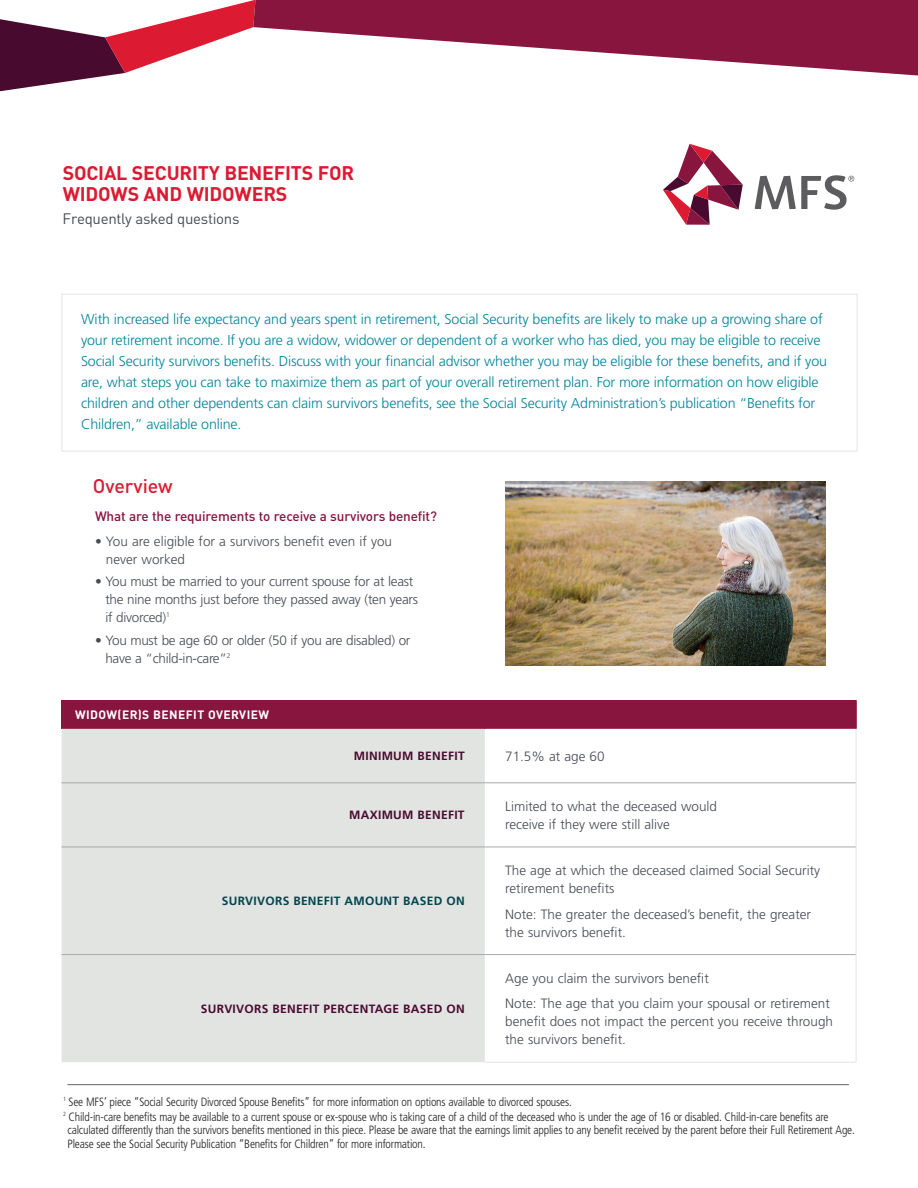
<style>
.page{position:relative;width:918px;height:1188px;background:#fff}
.page>*{position:absolute;margin:0;border:0;box-sizing:border-box;transform-origin:0 0}
.t1{font:700 19.5px/21px "DINOT";letter-spacing:-.01em;color:#dc1a32}
.t2{font:500 19.5px "DINOT";color:#dc1a32}
.t3{font:15px "DINOT";letter-spacing:-.02em;color:#464b54}
.t4{font:300 14.25px/21px "Frutiger LT Std";letter-spacing:-.01em;color:#008599}
.t5{font:300 13.5px/18px "Frutiger LT Std";color:#464b54}
.t6{font:300 13.5px/18px "Frutiger LT Std";letter-spacing:-.02em;color:#464b54}
.t7{font:500 13.5px "DINOT";letter-spacing:-.01em;color:#88153e}
.t8{font:300 condensed 12px/15px "Frutiger LT Std";letter-spacing:-.015em;color:#231f20}
.t9{font:700 12px "Frutiger LT Std";letter-spacing:.025em;color:#490a30}
.t10{font:700 12px "Frutiger LT Std";letter-spacing:.025em;color:#00464e}
.t11{font:700 12px "DINOT";letter-spacing:.035em;color:#fff}
</style>
<div class="page">
<svg style="left:0;top:0;width:253px;height:92px"></svg>
<svg style="left:253px;top:0;width:665px;height:76px;fill:#88153e"></svg>
<svg style="left:663px;top:144px;width:80px;height:81px"></svg>
<svg style="left:755px;top:175px;width:99px;height:35px"></svg>
<div style="left:62px;top:294px;width:796px;height:157px;border:1px solid #e2e4e2"></div>
<div style="left:62px;top:700px;width:423px;height:29px;background:#88153e"></div>
<div style="left:485px;top:700px;width:371px;height:29px;background:#88153e"></div>
<div style="left:62px;top:729px;width:423px;height:333px;background:#e2e4e2"></div>
<svg style="left:485px;top:729px;width:371px;height:333px"></svg>
<hr style="left:855px;top:700px;width:2px;height:29px;background:#88153e">
<hr style="left:856px;top:729px;width:1px;height:54px;background:#e2e4e2">
<hr style="left:856px;top:783px;width:1px;height:64px;background:#e2e4e2">
<hr style="left:856px;top:847px;width:1px;height:108px;background:#e2e4e2">
<hr style="left:856px;top:955px;width:1px;height:107px;background:#e2e4e2">
<hr style="left:485px;top:1062px;width:371px;height:1px;background:#e2e4e2">
<hr style="left:62px;top:783px;width:423px;height:1px;background:#a8a9ad">
<hr style="left:485px;top:783px;width:371px;height:1px;background:#a8a9ad">
<hr style="left:62px;top:847px;width:423px;height:1px;background:#a8a9ad">
<hr style="left:485px;top:847px;width:371px;height:1px;background:#a8a9ad">
<hr style="left:62px;top:954px;width:423px;height:1px;background:#a8a9ad">
<hr style="left:485px;top:954px;width:371px;height:1px;background:#a8a9ad">
<img style="left:506px;top:482px;width:319px;height:184px">
<hr style="left:68px;top:1084px;width:781px;height:1px;background:#636366">
<h1 class="t1" style="left:63px;top:162px;width:293px">SOCIAL SECURITY BENEFITS FOR<br>WIDOWS AND WIDOWERS</h1>
<p class="t3" style="left:63px;top:209px;width:178px">Frequently asked questions</p>
<p class="t4" style="left:81px;top:309px;width:748px">With increased life expectancy and years spent in retirement, Social Security benefits are likely to make up a growing share of your retirement income. If you are a widow, widower or dependent of a worker who has died, you may be eligible to receive Social Security survivors benefits. Discuss with your financial advisor whether you may be eligible for these benefits, and if you are, what steps you can take to maximize them as part of your overall retirement plan. For more information on how eligible children and other dependents can claim survivors benefits, see the Social Security Administration’s publication “Benefits for Children,” available online.</p>
<h1 class="t2" style="left:93px;top:474px;width:81px">Overview</h1>
<p class="t7" style="left:95px;top:507px;width:343px">What are the requirements to receive a survivors benefit?</p>
<p class="t5" style="left:106px;top:532px;width:288px;text-indent:-11px">• You are eligible for a survivors benefit even if you never worked</p>
<p class="t6" style="left:105px;top:573px;width:314px;text-indent:-10px">• You must be married to your current spouse for at least the nine months just before they passed away (ten years if divorced)<sup>1</sup></p>
<p class="t6" style="left:105px;top:631px;width:307px;text-indent:-10px">• You must be age 60 or older (50 if you are disabled) or have a “child-in-care”<sup>2</sup></p>
<p class="t11" style="left:75px;top:707px;width:195px">WIDOW(ER)S BENEFIT OVERVIEW</p>
<p class="t9" style="left:354px;top:749px;width:112px">MINIMUM BENEFIT</p>
<p class="t5" style="left:505px;top:747px;width:101px">71.5% at age 60</p>
<p class="t9" style="left:349px;top:808px;width:117px">MAXIMUM BENEFIT</p>
<p class="t5" style="left:505px;top:797px;width:213px">Limited to what the deceased would receive if they were still alive</p>
<p class="t10" style="left:222px;top:894px;width:244px">SURVIVORS BENEFIT AMOUNT BASED ON</p>
<p class="t9" style="left:201px;top:1002px;width:265px">SURVIVORS BENEFIT PERCENTAGE BASED ON</p>
<p class="t5" style="left:505px;top:862px;width:317px">The age at which the deceased claimed Social Security retirement benefits</p>
<p class="t5" style="left:505px;top:905px;width:307px">Note: The greater the deceased’s benefit, the greater the survivors benefit.</p>
<p class="t5" style="left:505px;top:965px;width:326px;line-height:25.5px">Age you claim the survivors benefit<br>Note: The age that you claim your spousal or retirement</p>
<p class="t5" style="left:505px;top:1013px;width:329px">benefit does not impact the percent you receive through the survivors benefit.</p>
<p class="t8" style="left:63px;top:1094px;width:767px"><sup>1</sup> See MFS’ piece “Social Security Divorced Spouse Benefits” for more information on options available to divorced spouses.<br><sup>2</sup> Child-in-care benefits may be available to a current spouse or ex-spouse who is taking care of a child of the deceased who is under the age of 16 or disabled. Child-in-care benefits are</p>
<p class="t8" style="left:67px;top:1123px;width:789px;line-height:13.5px">calculated differently than the survivors benefits mentioned in this piece. Please be aware that the earnings limit applies to any benefit received by the parent before their Full Retirement Age.<br>Please see the Social Security Publication “Benefits for Children” for more information.</p>
</div>
